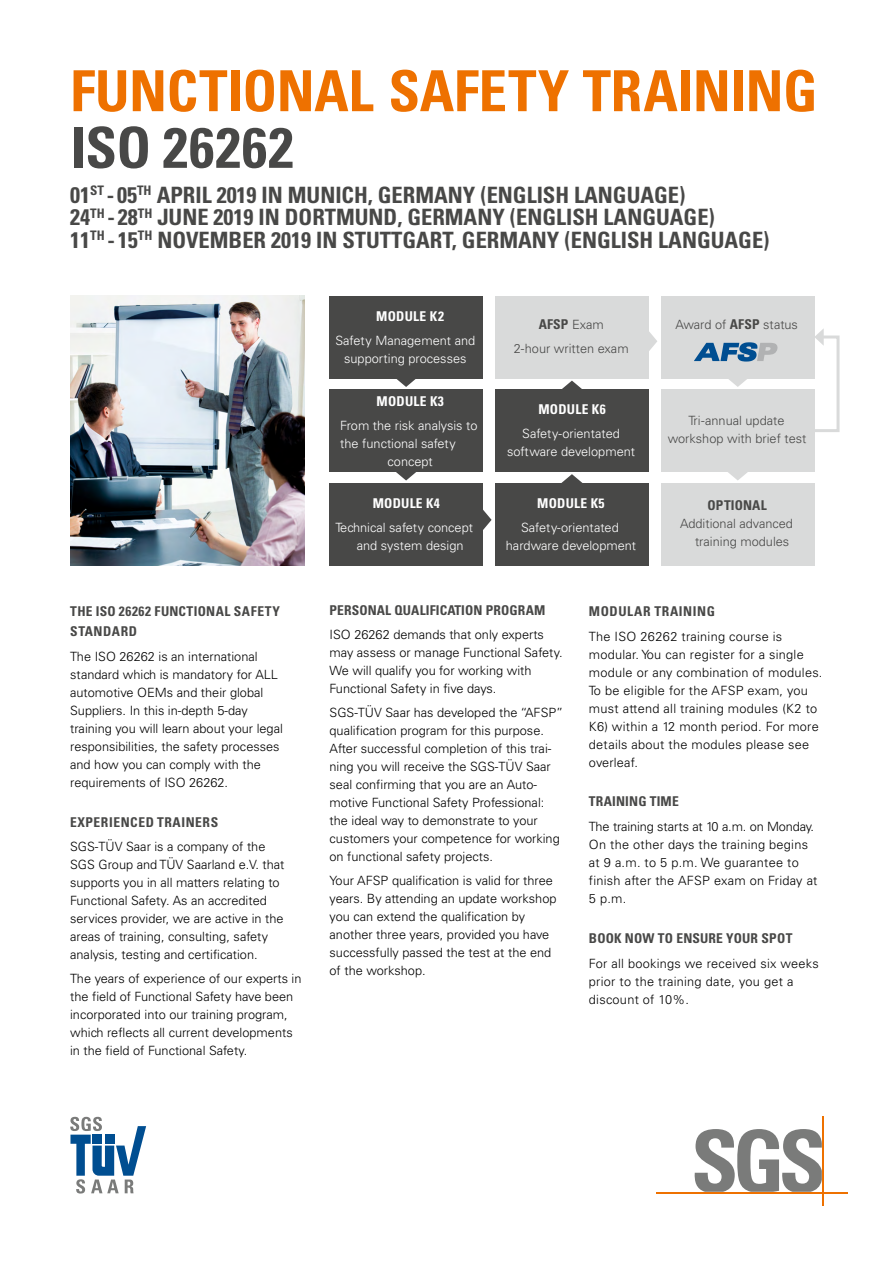
<style>
.page{position:relative;width:893px;height:1263px;background:#fff}
.page>*{position:absolute;margin:0;border:0;box-sizing:border-box;transform-origin:0 0}
.ParaStyle09-Gesamthö{font:700 condensed 56.7px/56.7px "Univers LT Std";letter-spacing:-.005em;color:#ee7100}
.ParaStyle01-Gesamthö{font:700 condensed 22.5px/22.5px "Univers LT Std";color:#484847}
.ParaStyle06-Gesamthö{font:700 condensed 13.5px "Univers LT Std";letter-spacing:.01em;color:#484847}
.ParaStyle02-Gesamthö{font:700 condensed 13.5px/20.2px "Univers LT Std";letter-spacing:.04em;color:#484847}
.ParaStyle04-Gesamthö{font:700 condensed 13.5px "Univers LT Std";letter-spacing:.01em;color:#484847}
.ParaStyle06-Gesamthö-2{font:700 condensed 13.5px "Univers LT Std";letter-spacing:.02em;color:#fff}
.ParaStyle04-Gesamthö-2{font:700 condensed 13.5px "Univers LT Std";letter-spacing:.04em;color:#484847}
.ParaStyle07-Gesamthö{font:700 condensed 13.5px "Univers LT Std";letter-spacing:.02em;color:#fff}
.ParaStyle01-Gesamthö-2{font:700 condensed 13.5px "Univers LT Std";letter-spacing:.04em;color:#484847}
.ParaStyle03-Gesamthö{font:700 condensed 13.5px "Univers LT Std";letter-spacing:.01em;color:#484847}
.ParaStyle03-Gesamthö-2{font:300 12.75px/18px "Univers LT Std";color:#000}
.ParaStyle03-Gesamthö-3{font:300 12.75px/18px "Univers LT Std";letter-spacing:.02em;color:#000}
.ParaStyle05-Gesamthö{font:300 12.75px/18px "Univers LT Std";color:#000}
.ParaStyle05-Gesamthö-2{font:300 12.75px/18px "Univers LT Std";letter-spacing:.02em;color:#000}
.ParaStyle03-Gesamthö-4{font:300 12.75px/18px "Univers LT Std";color:#fff;text-align:center}
.ParaStyle06-Gesamthö-3{font:300 12.75px "Univers LT Std";color:#fff}
.ParaStyle03-Gesamthö-5{font:300 12.75px/18px "Univers LT Std";color:#484847;text-align:center}
.ParaStyle06-Gesamthö-4{font:300 12.75px "Univers LT Std";color:#000}
.ParaStyle08-Gesamthö{font:300 12.75px "Univers LT Std";color:#fff}
.ParaStyle06-Gesamthö-5{font:300 12.75px "Univers LT Std";color:#484847}
.ParaStyle01-Gesamthö-3{font:300 12.75px "Univers LT Std";color:#484847}
.ParaStyle08-Gesamthö-2{font:300 12.75px "Univers LT Std";color:#484847}
.s1{color:#484847}
.s2{font-weight:300;font-stretch:normal;font-size:12.75px}
.s3{font-weight:700;font-stretch:condensed;font-size:13.5px}
</style>
<div class="page">
<img style="left:70px;top:296px;width:234px;height:270px">
<div style="left:330px;top:296px;width:153px;height:82px;background:#484847"></div>
<div style="left:330px;top:389px;width:153px;height:83px;background:#484847"></div>
<div style="left:330px;top:483px;width:153px;height:83px;background:#484847"></div>
<div style="left:495px;top:296px;width:153px;height:82px;background:#d9dada"></div>
<div style="left:495px;top:389px;width:153px;height:83px;background:#484847"></div>
<div style="left:495px;top:483px;width:153px;height:83px;background:#484847"></div>
<div style="left:661px;top:296px;width:153px;height:82px;background:#d9dada"></div>
<div style="left:661px;top:389px;width:153px;height:83px;background:#d9dada"></div>
<div style="left:661px;top:483px;width:153px;height:83px;background:#d9dada"></div>
<svg style="left:395px;top:378px;width:22px;height:9px"></svg>
<svg style="left:727px;top:378px;width:21px;height:9px"></svg>
<svg style="left:396px;top:472px;width:20px;height:8px"></svg>
<svg style="left:728px;top:472px;width:20px;height:8px"></svg>
<svg style="left:561px;top:474px;width:22px;height:9px"></svg>
<svg style="left:562px;top:381px;width:20px;height:8px"></svg>
<svg style="left:483px;top:510px;width:9px;height:20px"></svg>
<svg style="left:648px;top:331px;width:9px;height:21px"></svg>
<svg style="left:811px;top:328px;width:29px;height:106px"></svg>
<svg style="left:70px;top:1117px;width:76px;height:76px"></svg>
<svg style="left:694px;top:1129px;width:128px;height:63px"></svg>
<hr style="left:656px;top:1192px;width:191px;height:1px;background:#ee7100">
<hr style="left:822px;top:1117px;width:1px;height:89px;background:#ee7100">
<svg style="left:694px;top:342px;width:83px;height:20px"></svg>
<p class="ParaStyle09-Gesamthö" style="left:70px;top:62px;width:749px">FUNCTIONAL SAFETY TRAINING<br><span class="s1">ISO 26262</span></p>
<p class="ParaStyle01-Gesamthö" style="left:70px;top:184px;width:617px">01<sup>ST</sup> - 05<sup>TH</sup> APRIL 2019 IN MUNICH, GERMANY (ENGLISH LANGUAGE)</p>
<p class="ParaStyle01-Gesamthö" style="left:70px;top:206px;width:701px">24<sup>TH</sup> - 28<sup>TH</sup> JUNE 2019 IN DORTMUND, GERMANY (ENGLISH LANGUAGE)<br>11<sup>TH</sup> - 15<sup>TH</sup> NOVEMBER 2019 IN STUTTGART, GERMANY (ENGLISH LANGUAGE)</p>
<p class="ParaStyle02-Gesamthö" style="left:70px;top:601px;width:211px">THE ISO 26262 FUNCTIONAL SAFETY<br>STANDARD</p>
<p class="ParaStyle03-Gesamthö-2" style="left:70px;top:647px;width:214px">The ISO 26262 is an international standard which is mandatory for ALL automotive OEMs and their global Suppliers. In this in-depth 5-day training you will learn about your legal responsibilities, the safety processes and how you can comply with the requirements of ISO 26262.</p>
<p class="ParaStyle04-Gesamthö-2" style="left:70px;top:813px;width:150px">EXPERIENCED TRAINERS</p>
<p class="ParaStyle03-Gesamthö-2" style="left:70px;top:838px;width:216px">SGS-TÜV Saar is a company of the SGS Group and TÜV Saarland e.V. that supports you in all matters relating to Functional Safety. As an accredited services provider, we are active in the areas of training, consulting, safety analysis, testing and certification.</p>
<p class="ParaStyle05-Gesamthö" style="left:70px;top:970px;width:233px">The years of experience of our experts in the field of Functional Safety have been incorporated into our training program, which reflects all current developments in the field of Functional Safety.</p>
<p class="ParaStyle07-Gesamthö" style="left:376px;top:308px;width:69px">MODULE K2</p>
<p class="ParaStyle03-Gesamthö-4" style="left:335px;top:332px;width:141px">Safety Management and supporting processes</p>
<p class="ParaStyle07-Gesamthö" style="left:377px;top:393px;width:69px">MODULE K3</p>
<p class="ParaStyle03-Gesamthö-4" style="left:340px;top:416px;width:139px;text-align:left">From the risk analysis to the functional safety</p>
<p class="ParaStyle08-Gesamthö" style="left:388px;top:454px;width:47px">concept</p>
<p class="ParaStyle06-Gesamthö-2" style="left:373px;top:495px;width:69px">MODULE K4</p>
<p class="ParaStyle06-Gesamthö-3" style="left:335px;top:520px;width:139px">Technical safety concept</p>
<p class="ParaStyle08-Gesamthö" style="left:357px;top:538px;width:108px">and system design</p>
<p class="ParaStyle06-Gesamthö" style="left:539px;top:316px;width:67px">AFSP <span class="s2">Exam</span></p>
<p class="ParaStyle06-Gesamthö-5" style="left:514px;top:341px;width:116px">2-hour written exam</p>
<p class="ParaStyle06-Gesamthö-2" style="left:538px;top:401px;width:69px">MODULE K6</p>
<p class="ParaStyle06-Gesamthö-3" style="left:522px;top:426px;width:99px">Safety-orientated</p>
<p class="ParaStyle03-Gesamthö-4" style="left:507px;top:443px;width:129px">software development</p>
<p class="ParaStyle06-Gesamthö-2" style="left:537px;top:495px;width:69px">MODULE K5</p>
<p class="ParaStyle06-Gesamthö-3" style="left:521px;top:520px;width:99px">Safety-orientated</p>
<p class="ParaStyle03-Gesamthö-4" style="left:506px;top:536px;width:132px">hardware development</p>
<p class="ParaStyle01-Gesamthö-3" style="left:676px;top:317px;width:124px">Award of <span class="s3">AFSP</span> status</p>
<p class="ParaStyle03-Gesamthö-5" style="left:668px;top:412px;width:140px">Tri-annual update workshop with brief test</p>
<p class="ParaStyle03-Gesamthö" style="left:707px;top:497px;width:61px">OPTIONAL</p>
<p class="ParaStyle03-Gesamthö-5" style="left:680px;top:515px;width:114px">Additional advanced</p>
<p class="ParaStyle08-Gesamthö-2" style="left:695px;top:534px;width:96px">training modules</p>
<p class="ParaStyle06-Gesamthö" style="left:330px;top:602px;width:217px">PERSONAL QUALIFICATION PROGRAM</p>
<p class="ParaStyle06-Gesamthö-4" style="left:330px;top:627px;width:216px">ISO 26262 demands that only experts</p>
<p class="ParaStyle03-Gesamthö-2" style="left:330px;top:644px;width:235px">may assess or manage Functional Safety.<br>We will qualify you for working with<br>Functional Safety in five days.</p>
<p class="ParaStyle03-Gesamthö-2" style="left:330px;top:704px;width:235px">SGS-TÜV Saar has developed the “AFSP” qualification program for this purpose.<br>After successful completion of this trai&shy;ning you will receive the SGS-TÜV Saar seal confirming that you are an Auto&shy;motive Functional Safety Professional: the ideal way to demonstrate to your customers your competence for working on functional safety projects.</p>
<p class="ParaStyle03-Gesamthö-2" style="left:330px;top:872px;width:229px">Your AFSP qualification is valid for three years. By attending an update workshop you can extend the qualification by another three years, provided you have successfully passed the test at the end</p>
<p class="ParaStyle03-Gesamthö-2" style="left:330px;top:962px;width:98px">of the workshop.</p>
<p class="ParaStyle01-Gesamthö-2" style="left:589px;top:603px;width:127px">MODULAR TRAINING</p>
<p class="ParaStyle03-Gesamthö-3" style="left:589px;top:627px;width:235px">The ISO 26262 training course is modular. You can register for a single module or any combination of modules.<br>To be eligible for the AFSP exam, you must attend all training modules (K2 to K6) within a 12 month period. For more details about the modules please see overleaf.</p>
<p class="ParaStyle04-Gesamthö" style="left:589px;top:793px;width:91px">TRAINING TIME</p>
<p class="ParaStyle05-Gesamthö-2" style="left:589px;top:817px;width:230px">The training starts at 10 a.m. on Monday.<br>On the other days the training begins at 9 a.m. to 5 p.m. We guarantee to finish after the AFSP exam on Friday at<br>5 p.m.</p>
<p class="ParaStyle04-Gesamthö" style="left:589px;top:930px;width:205px">BOOK NOW TO ENSURE YOUR SPOT</p>
<p class="ParaStyle03-Gesamthö-3" style="left:589px;top:954px;width:231px">For all bookings we received six weeks prior to the training date, you get a discount of 10%.</p>
</div>
